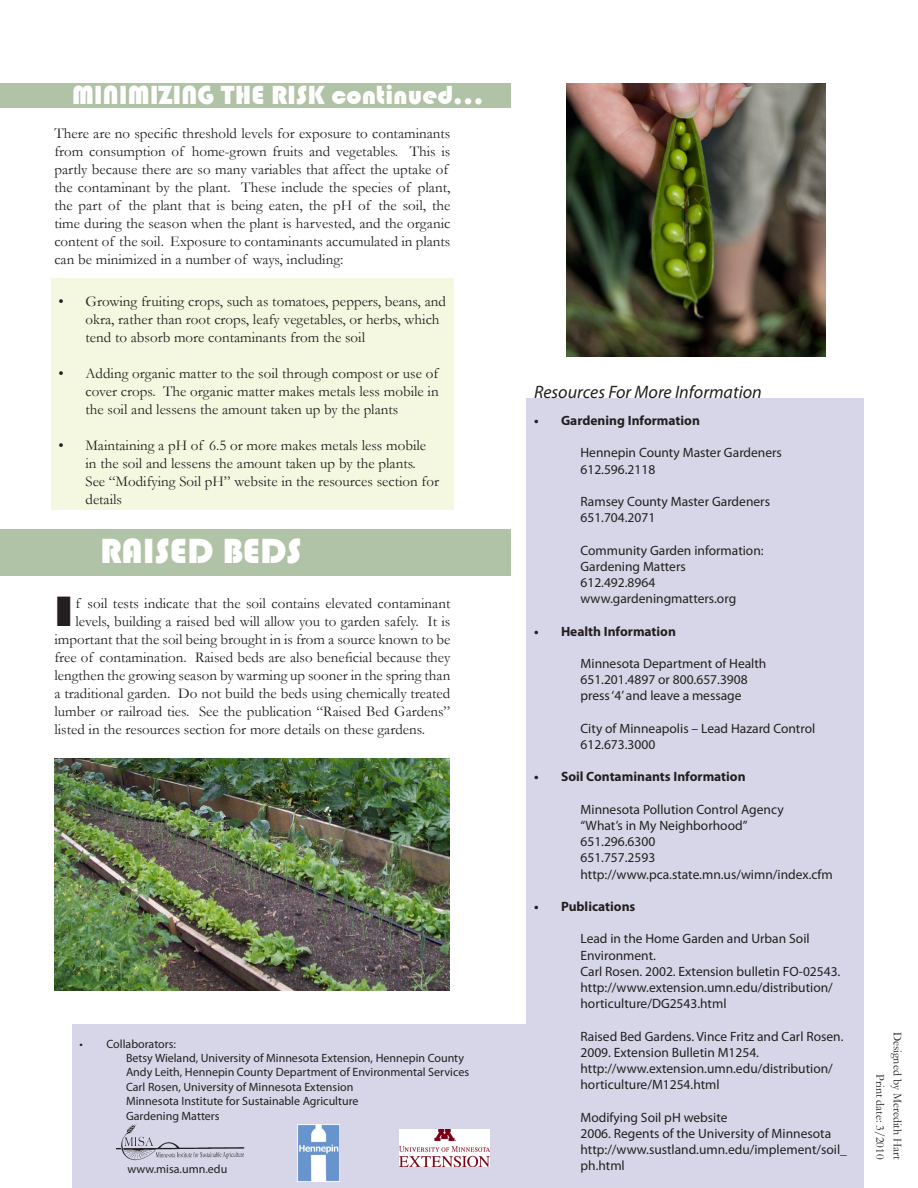
<style>
.page{position:relative;width:918px;height:1188px;background:#fff}
.page>*{position:absolute;margin:0;border:0;box-sizing:border-box;transform-origin:0 0}
.t1{font:800 39.15px "Gill Sans";color:#231f20}
.t2{font:36px "Bauhaus 93";color:#fff}
.t3{font:27px "Bauhaus 93";color:#fff}
.t4{font:italic 18px "Myriad Pro";color:#231f20}
.t5{font:15px/18px "Garamond";color:#231f20}
.t6{font:13.5px/16.2px "Myriad Pro";color:#231f20}
.t7{font:700 13.5px "Myriad Pro";color:#231f20}
.t8{font:12px "Myriad Pro";color:#231f20}
.t9{font:12px "Garamond";color:#231f20}
</style>
<div class="page">
<img style="left:54px;top:759px;width:396px;height:232px">
<div style="left:526px;top:399px;width:338px;height:789px;background:#d6d6e8"></div>
<div style="left:72px;top:1024px;width:454px;height:164px;background:#d6d6e8"></div>
<img style="left:116px;top:1123px;width:129px;height:38px">
<div style="left:51px;top:278px;width:403px;height:232px;background:#f4f8e0"></div>
<img style="left:567px;top:83px;width:258px;height:273px">
<img style="left:298px;top:1124px;width:41px;height:57px">
<img style="left:400px;top:1129px;width:90px;height:38px">
<div style="left:0;top:83px;width:511px;height:24px;background:#b1c3a6"></div>
<div style="left:0;top:529px;width:511px;height:47px;background:#b1c3a6"></div>
<p class="t3" style="left:72px;top:80px;width:413px">MINIMIZING THE RISK continued...</p>
<p class="t5" style="left:54px;top:124px;width:398px">There are no specific threshold levels for exposure to contaminants from consumption of home-grown fruits and vegetables. This is partly because there are so many variables that affect the uptake of the contaminant by the plant. These include the species of plant, the part of the plant that is being eaten, the pH of the soil, the time during the season when the plant is harvested, and the organic content of the soil. Exposure to contaminants accumulated in plants can be minimized in a number of ways, including:</p>
<p class="t5" style="left:86px;top:292px;width:362px;text-indent:-27px">• Growing fruiting crops, such as tomatoes, peppers, beans, and okra, rather than root crops, leafy vegetables, or herbs, which tend to absorb more contaminants from the soil</p>
<p class="t5" style="left:86px;top:364px;width:355px;text-align:justify;text-indent:-27px">• Adding organic matter to the soil through compost or use of cover crops. The organic matter makes metals less mobile in the soil and lessens the amount taken up by the plants</p>
<p class="t5" style="left:86px;top:436px;width:355px;text-indent:-27px">• Maintaining a pH of 6.5 or more makes metals less mobile in the soil and lessens the amount taken up by the plants.<br>See “Modifying Soil pH” website in the resources section for details</p>
<p class="t2" style="left:100px;top:531px;width:203px">RAISED BEDS</p>
<p class="t1" style="left:54px;top:587px;width:20px">I</p>
<p class="t5" style="left:75px;top:594px;width:376px">f soil tests indicate that the soil contains elevated contaminant</p>
<p class="t5" style="left:75px;top:612px;width:376px">levels, building a raised bed will allow you to garden safely. It is</p>
<p class="t5" style="left:54px;top:630px;width:398px">important that the soil being brought in is from a source known to be</p>
<p class="t5" style="left:54px;top:648px;width:398px">free of contamination. Raised beds are also beneficial because they</p>
<p class="t5" style="left:54px;top:666px;width:397px">lengthen the growing season by warming up sooner in the spring than</p>
<p class="t5" style="left:54px;top:684px;width:398px">a traditional garden. Do not build the beds using chemically treated</p>
<p class="t5" style="left:54px;top:702px;width:397px">lumber or railroad ties. See the publication “Raised Bed Gardens”</p>
<p class="t5" style="left:54px;top:720px;width:372px">listed in the resources section for more details on these gardens.</p>
<p class="t8" style="left:80px;top:1036px;width:98px">• Collaborators:</p>
<p class="t8" style="left:126px;top:1051px;width:340px">Betsy Wieland, University of Minnesota Extension, Hennepin County</p>
<p class="t8" style="left:126px;top:1065px;width:345px">Andy Leith, Hennepin County Department of Environmental Services</p>
<p class="t8" style="left:126px;top:1079px;width:229px">Carl Rosen, University of Minnesota Extension</p>
<p class="t8" style="left:126px;top:1094px;width:234px">Minnesota Institute for Sustainable Agriculture</p>
<p class="t8" style="left:126px;top:1108px;width:95px">Gardening Matters</p>
<p class="t8" style="left:127px;top:1162px;width:101px">www.misa.umn.edu</p>
<p class="t4" style="left:534px;top:381px;width:229px">Resources For More Information</p>
<p class="t7" style="left:534px;top:412px;width:167px">• Gardening Information</p>
<p class="t6" style="left:580px;top:444px;width:203px">Hennepin County Master Gardeners</p>
<p class="t6" style="left:580px;top:461px;width:76px">612.596.2118</p>
<p class="t6" style="left:580px;top:493px;width:191px">Ramsey County Master Gardeners</p>
<p class="t6" style="left:580px;top:509px;width:76px">651.704.2071</p>
<p class="t6" style="left:580px;top:542px;width:185px">Community Garden information:</p>
<p class="t6" style="left:580px;top:558px;width:107px">Gardening Matters</p>
<p class="t6" style="left:580px;top:574px;width:76px">612.492.8964</p>
<p class="t6" style="left:580px;top:590px;width:157px">www.gardeningmatters.org</p>
<p class="t7" style="left:534px;top:622px;width:143px">• Health Information</p>
<p class="t6" style="left:580px;top:655px;width:187px">Minnesota Department of Health</p>
<p class="t6" style="left:580px;top:671px;width:169px">651.201.4897 or 800.657.3908</p>
<p class="t6" style="left:580px;top:687px;width:163px">press ‘4’ and leave a message</p>
<p class="t6" style="left:580px;top:720px;width:236px">City of Minneapolis – Lead Hazard Control</p>
<p class="t6" style="left:580px;top:736px;width:76px">612.673.3000</p>
<p class="t7" style="left:534px;top:768px;width:213px">• Soil Contaminants Information</p>
<p class="t6" style="left:580px;top:801px;width:205px">Minnesota Pollution Control Agency</p>
<p class="t6" style="left:580px;top:817px;width:169px">“What’s in My Neighborhood”</p>
<p class="t6" style="left:580px;top:833px;width:76px">651.296.6300</p>
<p class="t6" style="left:580px;top:849px;width:76px">651.757.2593</p>
<p class="t6" style="left:580px;top:866px;width:254px">http://www.pca.state.mn.us/wimn/index.cfm</p>
<p class="t7" style="left:534px;top:898px;width:103px">• Publications</p>
<p class="t6" style="left:580px;top:930px;width:231px">Lead in the Home Garden and Urban Soil</p>
<p class="t6" style="left:580px;top:947px;width:77px">Environment.</p>
<p class="t6" style="left:580px;top:963px;width:261px">Carl Rosen. 2002. Extension bulletin FO-02543.</p>
<p class="t6" style="left:580px;top:979px;width:254px">http://www.extension.umn.edu/distribution/</p>
<p class="t6" style="left:580px;top:995px;width:148px">horticulture/DG2543.html</p>
<p class="t6" style="left:580px;top:1028px;width:265px">Raised Bed Gardens. Vince Fritz and Carl Rosen.</p>
<p class="t6" style="left:580px;top:1044px;width:180px">2009. Extension Bulletin M1254.</p>
<p class="t6" style="left:580px;top:1060px;width:254px">http://www.extension.umn.edu/distribution/</p>
<p class="t6" style="left:580px;top:1076px;width:141px">horticulture/M1254.html</p>
<p class="t6" style="left:580px;top:1109px;width:149px">Modifying Soil pH website</p>
<p class="t6" style="left:580px;top:1125px;width:252px">2006. Regents of the University of Minnesota</p>
<p class="t6" style="left:580px;top:1141px;width:268px">http://www.sustland.umn.edu/implement/soil_ ph.html</p>
<p class="t9" style="left:905px;top:1032px;width:129px;rotate:90deg">Designed by Meredith Hart</p>
<p class="t9" style="left:887px;top:1074px;width:87px;rotate:90deg">Print date: 3/2010</p>
</div>
